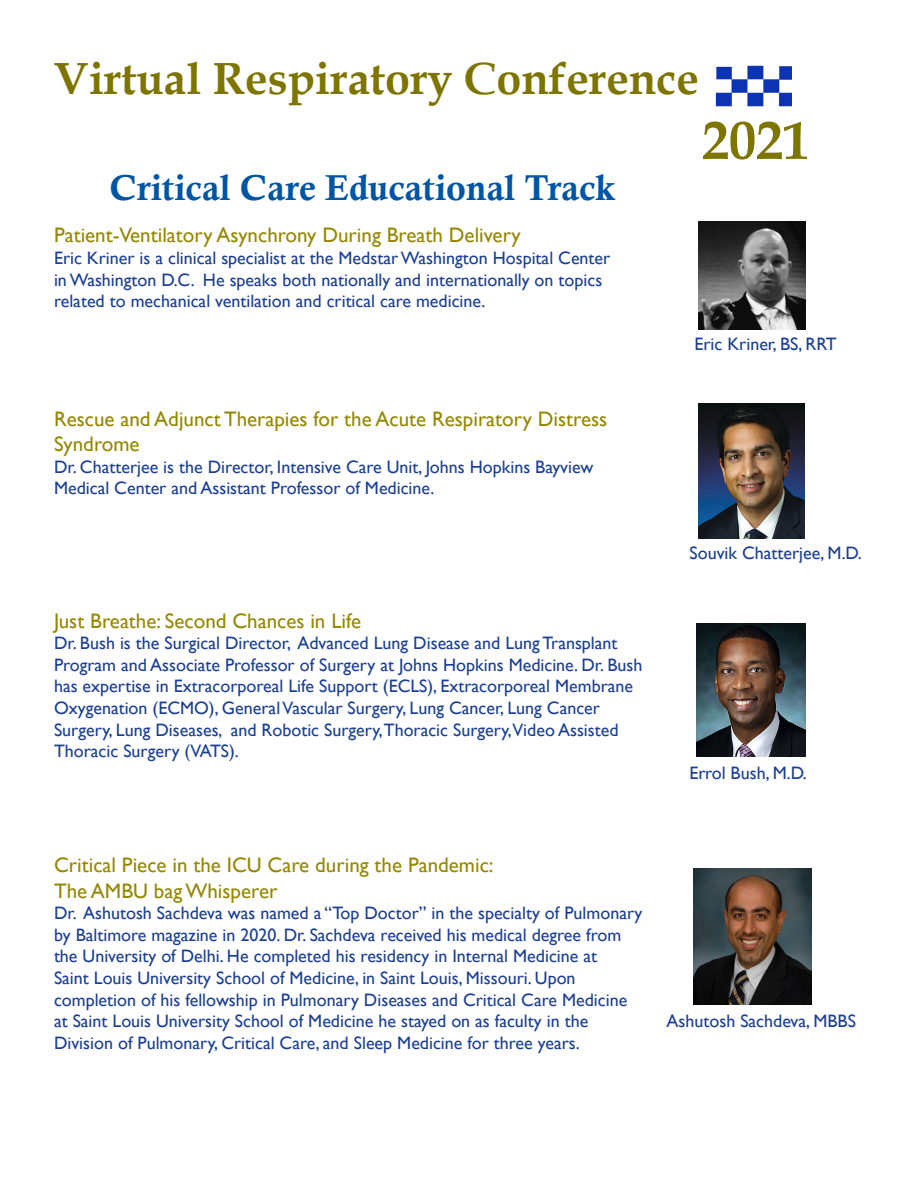
<style>
.page{position:relative;width:918px;height:1188px;background:#fff}
.page>*{position:absolute;margin:0;border:0;box-sizing:border-box;transform-origin:0 0}
.t1{font:700 54px "Book Antiqua";color:#7e7500}
.t2{font:700 45px "Book Antiqua";color:#7e7500}
.t3{font:36px "Calis MT Bol";color:#0155a5}
.t4{font:21px/25.2px "Gill Sans";color:#958800}
.t5{font:18px "Gill Sans";color:#1b3f94}
</style>
<div class="page">
<img style="left:699px;top:221px;width:106px;height:109px">
<img style="left:698px;top:403px;width:106px;height:135px">
<img style="left:697px;top:623px;width:108px;height:134px">
<img style="left:694px;top:869px;width:117px;height:136px">
<img style="left:716px;top:66px;width:75px;height:41px">
<p class="t2" style="left:54px;top:48px;width:646px">Virtual Respiratory Conference</p>
<p class="t3" style="left:109px;top:167px;width:507px">Critical Care Educational Track</p>
<p class="t4" style="left:54px;top:223px;width:468px">Patient-Ventilatory Asynchrony During Breath Delivery</p>
<p class="t5" style="left:54px;top:247px;width:558px">Eric Kriner is a clinical specialist at the Medstar Washington Hospital Center</p>
<p class="t5" style="left:54px;top:269px;width:550px">in Washington D.C. He speaks both nationally and internationally on topics</p>
<p class="t5" style="left:54px;top:291px;width:433px">related to mechanical ventilation and critical care medicine.</p>
<p class="t4" style="left:54px;top:407px;width:555px">Rescue and Adjunct Therapies for the Acute Respiratory Distress</p>
<p class="t4" style="left:54px;top:432px;width:87px">Syndrome</p>
<p class="t5" style="left:54px;top:456px;width:541px">Dr. Chatterjee is the Director, Intensive Care Unit, Johns Hopkins Bayview</p>
<p class="t5" style="left:54px;top:478px;width:382px">Medical Center and Assistant Professor of Medicine.</p>
<p class="t4" style="left:54px;top:608px;width:309px">Just Breathe: Second Chances in Life</p>
<p class="t5" style="left:54px;top:633px;width:565px">Dr. Bush is the Surgical Director, Advanced Lung Disease and Lung Transplant</p>
<p class="t5" style="left:54px;top:654px;width:590px">Program and Associate Professor of Surgery at Johns Hopkins Medicine. Dr. Bush</p>
<p class="t5" style="left:54px;top:676px;width:581px">has expertise in Extracorporeal Life Support (ECLS), Extracorporeal Membrane</p>
<p class="t5" style="left:54px;top:697px;width:548px">Oxygenation (ECMO), General Vascular Surgery, Lung Cancer, Lung Cancer</p>
<p class="t5" style="left:54px;top:719px;width:566px">Surgery, Lung Diseases, and Robotic Surgery,Thoracic Surgery,Video Assisted</p>
<p class="t5" style="left:54px;top:741px;width:186px">Thoracic Surgery (VATS).</p>
<p class="t1" style="left:702px;top:104px;width:109px">2021</p>
<p class="t5" style="left:695px;top:334px;width:144px">Eric Kriner, BS, RRT</p>
<p class="t5" style="left:690px;top:543px;width:174px">Souvik Chatterjee, M.D.</p>
<p class="t5" style="left:690px;top:762px;width:119px">Errol Bush, M.D.</p>
<p class="t4" style="left:54px;top:853px;width:441px">Critical Piece in the ICU Care during the Pandemic:<br>The AMBU bag Whisperer</p>
<p class="t5" style="left:54px;top:903px;width:590px">Dr. Ashutosh Sachdeva was named a “Top Doctor” in the specialty of Pulmonary</p>
<p class="t5" style="left:54px;top:924px;width:569px">by Baltimore magazine in 2020. Dr. Sachdeva received his medical degree from</p>
<p class="t5" style="left:54px;top:946px;width:545px">the University of Delhi. He completed his residency in Internal Medicine at</p>
<p class="t5" style="left:54px;top:967px;width:523px">Saint Louis University School of Medicine, in Saint Louis, Missouri. Upon</p>
<p class="t5" style="left:54px;top:989px;width:575px">completion of his fellowship in Pulmonary Diseases and Critical Care Medicine</p>
<p class="t5" style="left:54px;top:1011px;width:536px">at Saint Louis University School of Medicine he stayed on as faculty in the</p>
<p class="t5" style="left:667px;top:1011px;width:191px">Ashutosh Sachdeva, MBBS</p>
<p class="t5" style="left:54px;top:1032px;width:527px">Division of Pulmonary, Critical Care, and Sleep Medicine for three years.</p>
</div>
